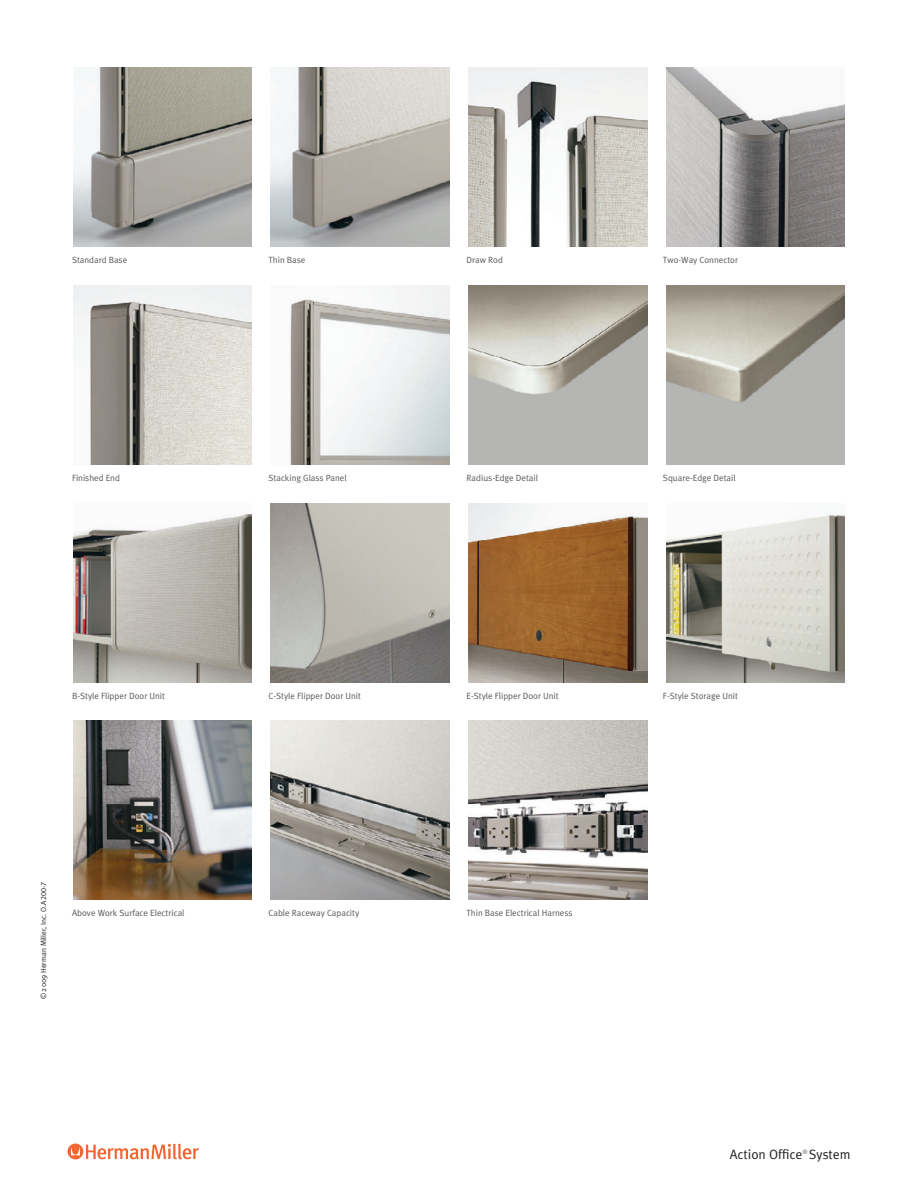
<style>
.page{position:relative;width:918px;height:1188px;background:#fff}
.page>*{position:absolute;margin:0;border:0;box-sizing:border-box;transform-origin:0 0}
.t1{font:13.5px "Meta Normal";letter-spacing:-.005em;color:#231f20}
.t2{font:9px "Meta Plus Normal";color:#57585a}
.t3{font:7.5px "Meta Plus Normal";color:#231f20}
.s1{font-family:"Meta Normal"}
.s2{font-family:"Meta Plus Normal Caps"}
</style>
<div class="page">
<img style="left:73px;top:68px;width:179px;height:178px">
<img style="left:73px;top:285px;width:179px;height:179px">
<img style="left:73px;top:513px;width:179px;height:169px">
<img style="left:73px;top:721px;width:179px;height:179px">
<img style="left:271px;top:68px;width:179px;height:178px">
<img style="left:290px;top:285px;width:160px;height:179px">
<img style="left:271px;top:503px;width:179px;height:179px">
<img style="left:271px;top:721px;width:179px;height:179px">
<img style="left:468px;top:68px;width:179px;height:178px">
<img style="left:468px;top:285px;width:179px;height:179px">
<img style="left:468px;top:503px;width:179px;height:179px">
<img style="left:468px;top:721px;width:179px;height:179px">
<img style="left:666px;top:68px;width:179px;height:178px">
<img style="left:666px;top:285px;width:179px;height:179px">
<img style="left:666px;top:514px;width:179px;height:168px">
<svg style="left:68px;top:1144px;width:131px;height:16px"></svg>
<p class="t2" style="left:72px;top:254px;width:57px">Standard Base</p>
<p class="t2" style="left:268px;top:254px;width:38px">Thin Base</p>
<p class="t2" style="left:72px;top:473px;width:50px">Finished End</p>
<p class="t2" style="left:72px;top:690px;width:95px">B-Style Flipper Door Unit</p>
<p class="t3" style="left:39px;top:999px;width:118px;rotate:-90deg">© <span class="s1">2009</span> Herman Miller, Inc. <span class="s2">O.A200-7</span></p>
<p class="t2" style="left:72px;top:908px;width:114px">Above Work Surface Electrical</p>
<p class="t2" style="left:268px;top:473px;width:80px">Stacking Glass Panel</p>
<p class="t2" style="left:268px;top:690px;width:94px">C-Style Flipper Door Unit</p>
<p class="t2" style="left:268px;top:908px;width:92px">Cable Raceway Capacity</p>
<p class="t2" style="left:466px;top:254px;width:38px">Draw Rod</p>
<p class="t2" style="left:663px;top:254px;width:77px">Two-Way Connector</p>
<p class="t2" style="left:466px;top:473px;width:73px">Radius-Edge Detail</p>
<p class="t2" style="left:663px;top:473px;width:74px">Square-Edge Detail</p>
<p class="t2" style="left:466px;top:690px;width:94px">E-Style Flipper Door Unit</p>
<p class="t2" style="left:663px;top:690px;width:76px">F-Style Storage Unit</p>
<p class="t2" style="left:466px;top:908px;width:108px">Thin Base Electrical Harness</p>
<h1 class="t1" style="left:730px;top:1147px;width:122px">Action Office<sup>®</sup> System</h1>
</div>
